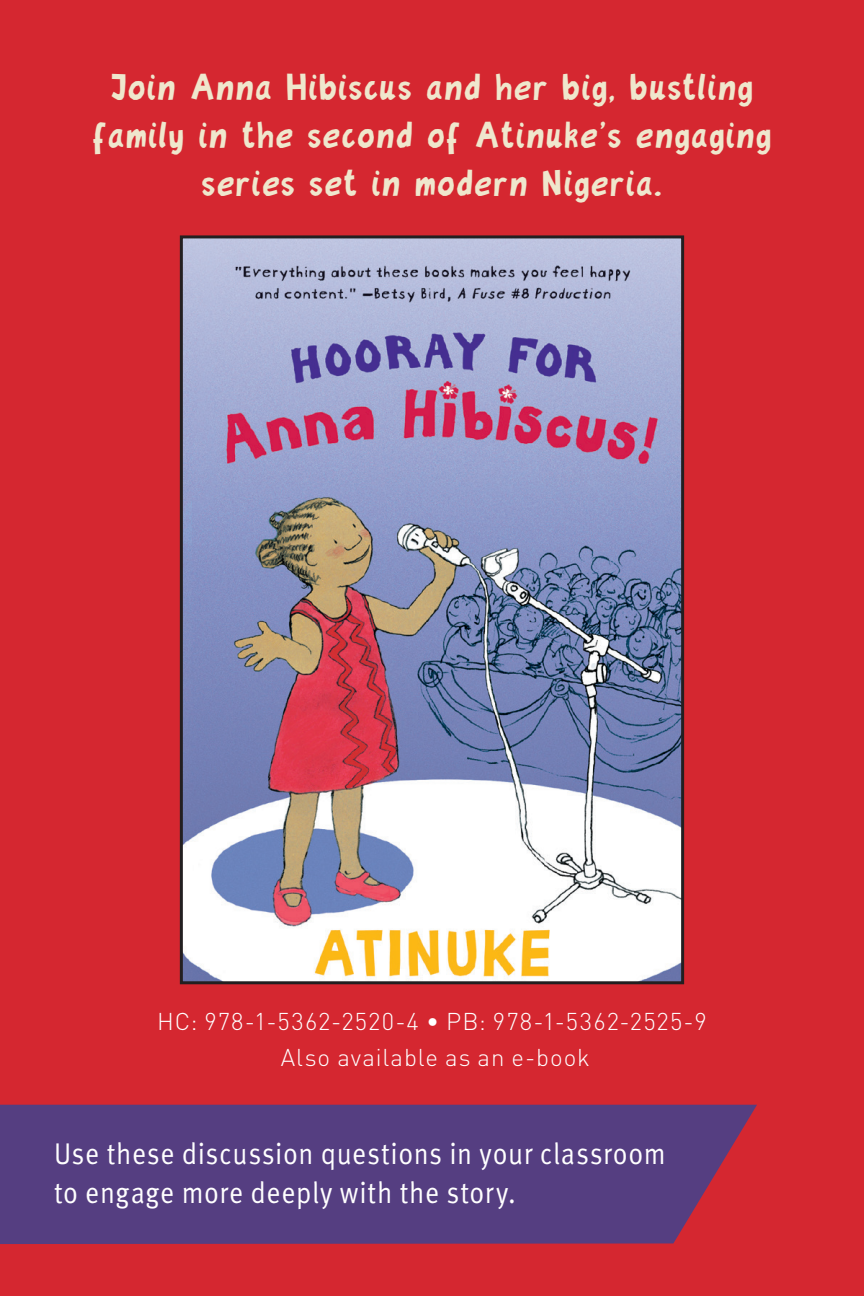
<style>
.page{position:relative;width:864px;height:1296px;background:#d52730}
.page>*{position:absolute;margin:0;border:0;box-sizing:border-box;transform-origin:0 0}
.t1{font:33px/48px "Paper Cut Almond";letter-spacing:.07em;color:#efe7cd;text-align:center}
.Body{font:30px "Meta Pro Norm";letter-spacing:.02em;color:#fff;scale:.9 1}
.Body-2{font:300 24px "DIN";letter-spacing:.045em;color:#fff}
</style>
<div class="page">
<img style="left:184px;top:239px;width:496px;height:741px">
<div style="left:180px;top:235px;width:504px;height:749px;border:3px solid #231f20"></div>
<div style="left:0;top:1105px;width:757px;height:139px;background:#553e81"></div>
<p class="t1" style="left:93px;top:65px;width:679px">Join Anna Hibiscus and her big, bustling family in the second of Atinuke’s engaging series set in modern Nigeria.</p>
<p class="Body-2" style="left:157px;top:1006px;width:551px">HC: 978-1-5362-2520-4 • PB: 978-1-5362-2525-9</p>
<p class="Body-2" style="left:281px;top:1042px;width:311px">Also available as an e-book</p>
<p class="Body" style="left:54px;top:1131px;width:681px">Use these discussion questions in your classroom</p>
<p class="Body" style="left:54px;top:1170px;width:515px">to engage more deeply with the story.</p>
</div>
